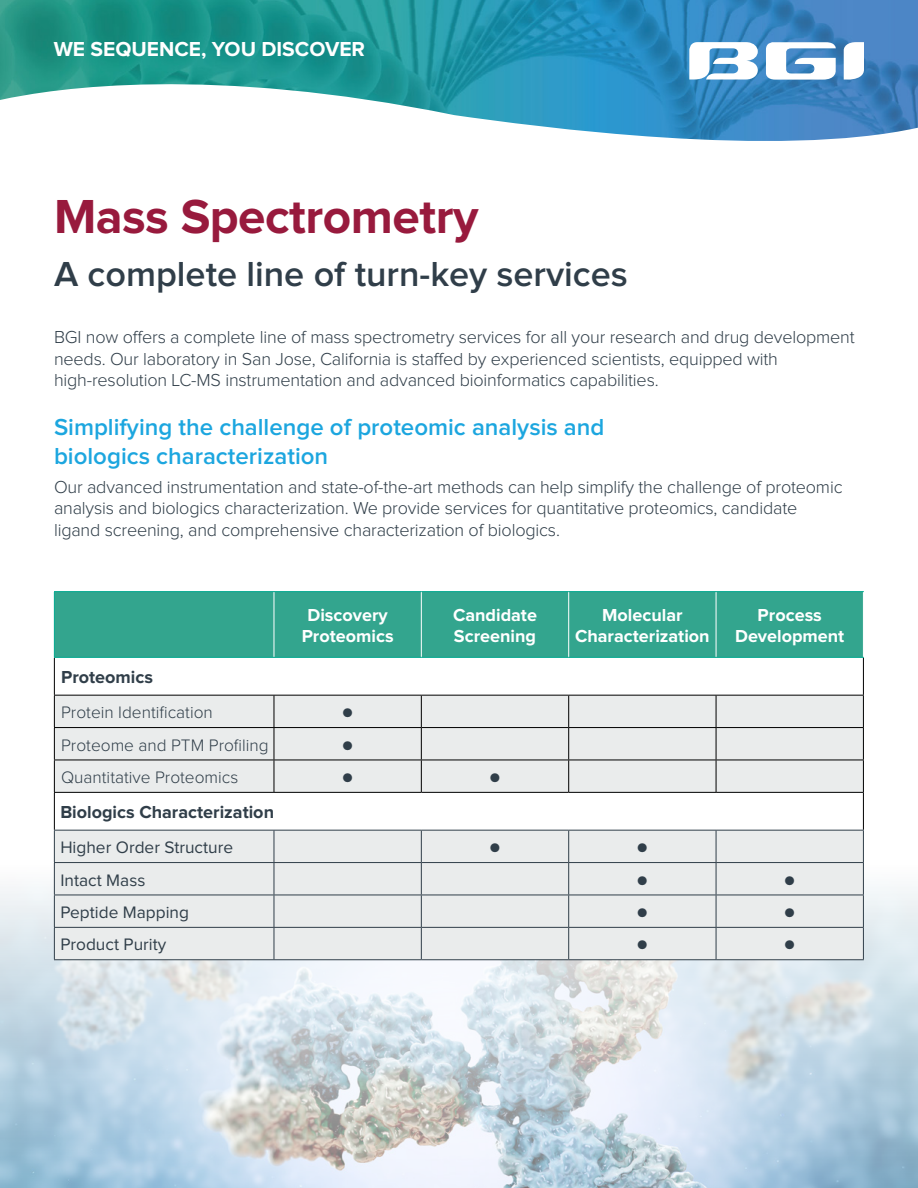
<style>
.page{position:relative;width:918px;height:1188px;background:#fff}
.page>*{position:absolute;margin:0;border:0;box-sizing:border-box;transform-origin:0 0}
.t1{font:700 49.5px "Proxima Nova";letter-spacing:-.01em;color:#981a3d}
.t2{font:600 36px "Proxima Nova";color:#303e49}
.t3{font:600 24px/28.8px "Proxima Nova";color:#1ca6df}
.t4{font:700 21px "Proxima Nova";color:#fff}
.t5{font:300 18px/21.6px "Proxima Nova";letter-spacing:-.01em;color:#303e49}
.t6{font:700 18px/21.6px "Proxima Nova";color:#fff;text-align:center}
.t7{font:700 18px "Proxima Nova";color:#303e49}
.t8{font:300 17.25px "Proxima Nova";color:#303e49}
.t9{font:17.25px "Proxima Nova";color:#303e49}
.t10{font:300 15px "Proxima Nova";color:#303e49}
</style>
<div class="page">
<img style="left:0;top:789px;width:918px;height:399px">
<img style="left:0;top:0;width:918px;height:141px">
<svg style="left:689px;top:42px;width:69px;height:38px"></svg>
<svg style="left:844px;top:42px;width:20px;height:38px"></svg>
<svg style="left:766px;top:42px;width:70px;height:38px"></svg>
<div style="left:55px;top:592px;width:808px;height:65px;background:#33a58e"></div>
<svg style="left:55px;top:696px;width:808px;height:263px;background:#ebeced"></svg>
<hr style="left:54px;top:658px;width:1px;height:37px;background:#000">
<hr style="left:863px;top:658px;width:1px;height:37px;background:#000">
<hr style="left:54px;top:695px;width:220px;height:1px;background:#000">
<hr style="left:54px;top:696px;width:1px;height:31px;background:#000">
<hr style="left:274px;top:695px;width:147px;height:1px;background:#000">
<hr style="left:421px;top:695px;width:148px;height:1px;background:#000">
<hr style="left:421px;top:696px;width:1px;height:31px;background:#000">
<hr style="left:569px;top:695px;width:147px;height:1px;background:#000">
<hr style="left:568px;top:696px;width:1px;height:31px;background:#000">
<hr style="left:716px;top:695px;width:148px;height:1px;background:#000">
<hr style="left:716px;top:696px;width:1px;height:31px;background:#000">
<hr style="left:863px;top:696px;width:1px;height:31px;background:#000">
<hr style="left:54px;top:727px;width:220px;height:1px;background:#000">
<hr style="left:54px;top:728px;width:1px;height:32px;background:#000">
<hr style="left:274px;top:727px;width:147px;height:1px;background:#000">
<hr style="left:421px;top:727px;width:148px;height:1px;background:#000">
<hr style="left:421px;top:728px;width:1px;height:32px;background:#000">
<hr style="left:569px;top:727px;width:147px;height:1px;background:#000">
<hr style="left:568px;top:728px;width:1px;height:32px;background:#000">
<hr style="left:716px;top:727px;width:148px;height:1px;background:#000">
<hr style="left:716px;top:728px;width:1px;height:32px;background:#000">
<hr style="left:863px;top:728px;width:1px;height:32px;background:#000">
<hr style="left:54px;top:760px;width:220px;height:1px;background:#000">
<hr style="left:54px;top:760px;width:1px;height:32px;background:#000">
<hr style="left:274px;top:760px;width:147px;height:1px;background:#000">
<hr style="left:421px;top:760px;width:148px;height:1px;background:#000">
<hr style="left:421px;top:760px;width:1px;height:32px;background:#000">
<hr style="left:569px;top:760px;width:147px;height:1px;background:#000">
<hr style="left:568px;top:760px;width:1px;height:32px;background:#000">
<hr style="left:716px;top:760px;width:148px;height:1px;background:#000">
<hr style="left:716px;top:760px;width:1px;height:32px;background:#000">
<hr style="left:863px;top:760px;width:1px;height:32px;background:#000">
<hr style="left:54px;top:792px;width:220px;height:1px;background:#000">
<hr style="left:54px;top:793px;width:1px;height:37px;background:#000">
<hr style="left:274px;top:792px;width:147px;height:1px;background:#000">
<hr style="left:421px;top:792px;width:148px;height:1px;background:#000">
<hr style="left:569px;top:792px;width:147px;height:1px;background:#000">
<hr style="left:716px;top:792px;width:148px;height:1px;background:#000">
<hr style="left:863px;top:793px;width:1px;height:37px;background:#000">
<hr style="left:274px;top:696px;width:1px;height:31px;background:#000">
<hr style="left:274px;top:728px;width:1px;height:32px;background:#000">
<hr style="left:274px;top:760px;width:1px;height:32px;background:#000">
<hr style="left:274px;top:592px;width:1px;height:65px;background:#fff">
<hr style="left:421px;top:592px;width:1px;height:65px;background:#fff">
<hr style="left:568px;top:592px;width:1px;height:65px;background:#fff">
<hr style="left:716px;top:592px;width:1px;height:65px;background:#fff">
<hr style="left:54px;top:830px;width:220px;height:1px;background:#303e49">
<hr style="left:54px;top:831px;width:1px;height:31px;background:#303e49">
<hr style="left:274px;top:830px;width:147px;height:1px;background:#303e49">
<hr style="left:274px;top:831px;width:1px;height:31px;background:#303e49">
<hr style="left:421px;top:830px;width:148px;height:1px;background:#303e49">
<hr style="left:421px;top:831px;width:1px;height:31px;background:#303e49">
<hr style="left:569px;top:830px;width:147px;height:1px;background:#303e49">
<hr style="left:568px;top:831px;width:1px;height:31px;background:#303e49">
<hr style="left:716px;top:830px;width:148px;height:1px;background:#303e49">
<hr style="left:716px;top:831px;width:1px;height:31px;background:#303e49">
<hr style="left:863px;top:831px;width:1px;height:31px;background:#303e49">
<hr style="left:274px;top:862px;width:147px;height:1px;background:#303e49">
<hr style="left:421px;top:862px;width:148px;height:1px;background:#303e49">
<hr style="left:421px;top:863px;width:1px;height:32px;background:#303e49">
<hr style="left:569px;top:862px;width:147px;height:1px;background:#303e49">
<hr style="left:568px;top:863px;width:1px;height:32px;background:#303e49">
<hr style="left:716px;top:862px;width:148px;height:1px;background:#303e49">
<hr style="left:716px;top:863px;width:1px;height:32px;background:#303e49">
<hr style="left:863px;top:863px;width:1px;height:32px;background:#303e49">
<hr style="left:274px;top:895px;width:147px;height:1px;background:#303e49">
<hr style="left:421px;top:895px;width:148px;height:1px;background:#303e49">
<hr style="left:421px;top:895px;width:1px;height:32px;background:#303e49">
<hr style="left:569px;top:895px;width:147px;height:1px;background:#303e49">
<hr style="left:568px;top:895px;width:1px;height:32px;background:#303e49">
<hr style="left:716px;top:895px;width:148px;height:1px;background:#303e49">
<hr style="left:716px;top:895px;width:1px;height:32px;background:#303e49">
<hr style="left:863px;top:895px;width:1px;height:32px;background:#303e49">
<hr style="left:274px;top:927px;width:147px;height:1px;background:#303e49">
<hr style="left:421px;top:927px;width:148px;height:1px;background:#303e49">
<hr style="left:421px;top:928px;width:1px;height:31px;background:#303e49">
<hr style="left:569px;top:927px;width:147px;height:1px;background:#303e49">
<hr style="left:568px;top:928px;width:1px;height:31px;background:#303e49">
<hr style="left:716px;top:927px;width:148px;height:1px;background:#303e49">
<hr style="left:716px;top:928px;width:1px;height:31px;background:#303e49">
<hr style="left:863px;top:928px;width:1px;height:31px;background:#303e49">
<hr style="left:274px;top:959px;width:147px;height:1px;background:#303e49">
<hr style="left:421px;top:959px;width:148px;height:1px;background:#303e49">
<hr style="left:569px;top:959px;width:147px;height:1px;background:#303e49">
<hr style="left:716px;top:959px;width:148px;height:1px;background:#303e49">
<hr style="left:54px;top:862px;width:220px;height:1px;background:#303e49">
<hr style="left:54px;top:863px;width:1px;height:32px;background:#303e49">
<hr style="left:274px;top:863px;width:1px;height:32px;background:#303e49">
<hr style="left:54px;top:895px;width:220px;height:1px;background:#303e49">
<hr style="left:54px;top:895px;width:1px;height:32px;background:#303e49">
<hr style="left:274px;top:895px;width:1px;height:32px;background:#303e49">
<hr style="left:54px;top:927px;width:220px;height:1px;background:#303e49">
<hr style="left:54px;top:928px;width:1px;height:31px;background:#303e49">
<hr style="left:274px;top:928px;width:1px;height:31px;background:#303e49">
<hr style="left:54px;top:959px;width:220px;height:1px;background:#303e49">
<hr style="left:54px;top:591px;width:220px;height:1px;background:#00a88f">
<hr style="left:54px;top:592px;width:1px;height:65px;background:#00a88f">
<hr style="left:274px;top:591px;width:147px;height:1px;background:#00a88f">
<hr style="left:421px;top:591px;width:148px;height:1px;background:#00a88f">
<hr style="left:569px;top:591px;width:147px;height:1px;background:#00a88f">
<hr style="left:716px;top:591px;width:148px;height:1px;background:#00a88f">
<hr style="left:54px;top:657px;width:220px;height:1px;background:#00a88f">
<hr style="left:274px;top:657px;width:147px;height:1px;background:#00a88f">
<hr style="left:421px;top:657px;width:148px;height:1px;background:#00a88f">
<hr style="left:569px;top:657px;width:147px;height:1px;background:#00a88f">
<hr style="left:716px;top:657px;width:148px;height:1px;background:#00a88f">
<p class="t4" style="left:54px;top:39px;width:313px">WE SEQUENCE, YOU DISCOVER</p>
<h1 class="t1" style="left:54px;top:194px;width:426px">Mass Spectrometry</h1>
<h2 class="t2" style="left:54px;top:257px;width:575px">A complete line of turn-key services</h2>
<p class="t5" style="left:54px;top:327px;width:802px">BGI now offers a complete line of mass spectrometry services for all your research and drug development needs. Our laboratory in San Jose, California is staffed by experienced scientists, equipped with high-resolution LC-MS instrumentation and advanced bioinformatics capabilities.</p>
<h3 class="t3" style="left:54px;top:414px;width:552px">Simplifying the challenge of proteomic analysis and biologics characterization</h3>
<p class="t5" style="left:54px;top:476px;width:790px">Our advanced instrumentation and state-of-the-art methods can help simplify the challenge of proteomic analysis and biologics characterization. We provide services for quantitative proteomics, candidate ligand screening, and comprehensive characterization of biologics.</p>
<p class="t6" style="left:302px;top:605px;width:93px">Discovery<br>Proteomics</p>
<p class="t6" style="left:453px;top:605px;width:86px;text-align:left">Candidate<br>Screening</p>
<p class="t6" style="left:575px;top:605px;width:136px">Molecular<br>Characterization</p>
<p class="t6" style="left:735px;top:605px;width:111px">Process<br>Development</p>
<p class="t7" style="left:61px;top:669px;width:93px">Proteomics</p>
<p class="t8" style="left:61px;top:705px;width:153px">Protein Identification</p>
<p class="t10" style="left:342px;top:705px;width:12px">●</p>
<p class="t8" style="left:61px;top:737px;width:209px">Proteome and PTM Profiling</p>
<p class="t10" style="left:342px;top:738px;width:12px">●</p>
<p class="t8" style="left:61px;top:769px;width:179px">Quantitative Proteomics</p>
<p class="t10" style="left:342px;top:770px;width:12px">●</p>
<p class="t10" style="left:490px;top:770px;width:12px">●</p>
<p class="t7" style="left:60px;top:804px;width:215px">Biologics Characterization</p>
<p class="t9" style="left:60px;top:840px;width:174px">Higher Order Structure</p>
<p class="t10" style="left:490px;top:840px;width:12px">●</p>
<p class="t10" style="left:637px;top:840px;width:12px">●</p>
<p class="t9" style="left:60px;top:872px;width:87px">Intact Mass</p>
<p class="t10" style="left:637px;top:873px;width:12px">●</p>
<p class="t10" style="left:785px;top:873px;width:12px">●</p>
<p class="t9" style="left:60px;top:904px;width:130px">Peptide Mapping</p>
<p class="t10" style="left:637px;top:905px;width:12px">●</p>
<p class="t10" style="left:785px;top:905px;width:12px">●</p>
<p class="t9" style="left:60px;top:937px;width:107px">Product Purity</p>
<p class="t10" style="left:637px;top:938px;width:12px">●</p>
<p class="t10" style="left:785px;top:938px;width:12px">●</p>
</div>
